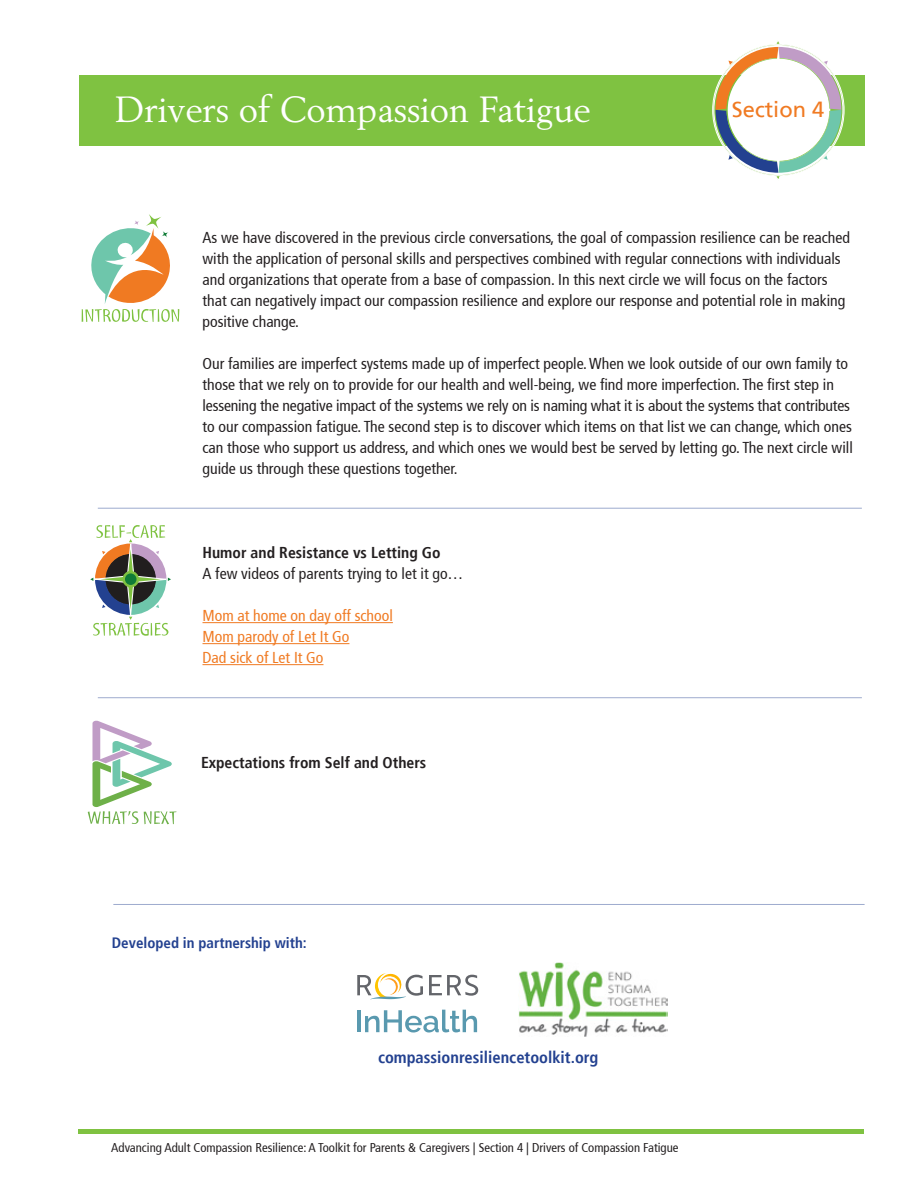
<style>
.page{position:relative;width:918px;height:1188px;background:#fff}
.page>*{position:absolute;margin:0;border:0;box-sizing:border-box;transform-origin:0 0}
.t1{font:36px "Berling";letter-spacing:-.005em;color:#fff}
.t2{font:21.9px "Frutiger";color:#f07a22}
.t3{font:700 condensed 16.5px "Frutiger";color:#234190}
.t4{font:condensed 15.75px/21px "Frutiger";color:#231f20}
.t5{font:700 condensed 15.75px "Frutiger";color:#231f20}
.t6{font:condensed 15.75px "Frutiger";color:#f07a22}
.t7{font:700 condensed 15px "Frutiger";color:#234190}
.t8{font:condensed 12.75px "Frutiger";color:#231f20}
</style>
<div class="page">
<hr style="left:79px;top:1130px;width:785px;height:4px;background:#7fc241">
<hr style="left:202px;top:622px;width:191px;height:1px;background:#f07a22">
<hr style="left:202px;top:643px;width:147px;height:1px;background:#f07a22">
<hr style="left:202px;top:664px;width:121px;height:1px;background:#f07a22">
<svg style="left:81px;top:214px;width:99px;height:108px"></svg>
<hr style="left:98px;top:508px;width:764px;height:1px;background:#234190">
<hr style="left:357px;top:1010px;width:4px;height:22px;background:#5999af">
<svg style="left:365px;top:1010px;width:112px;height:23px"></svg>
<svg style="left:357px;top:973px;width:66px;height:26px"></svg>
<svg style="left:429px;top:975px;width:49px;height:21px"></svg>
<hr style="left:113px;top:904px;width:752px;height:1px;background:#234190">
<img style="left:518px;top:962px;width:149px;height:75px">
<div style="left:79px;top:75px;width:786px;height:71px;background:#7fc241"></div>
<svg style="left:712px;top:41px;width:133px;height:138px"></svg>
<svg style="left:90px;top:525px;width:81px;height:111px"></svg>
<svg style="left:87px;top:720px;width:90px;height:105px"></svg>
<hr style="left:98px;top:697px;width:764px;height:1px;background:#234190">
<p class="t1" style="left:115px;top:88px;width:477px">Drivers of Compassion Fatigue</p>
<p class="t2" style="left:732px;top:99px;width:94px">Section 4</p>
<p class="t4" style="left:202px;top:229px;width:649px">As we have discovered in the previous circle conversations, the goal of compassion resilience can be reached with the application of personal skills and perspectives combined with regular connections with individuals and organizations that operate from a base of compassion. In this next circle we will focus on the factors that can negatively impact our compassion resilience and explore our response and potential role in making positive change.</p>
<p class="t4" style="left:202px;top:355px;width:652px">Our families are imperfect systems made up of imperfect people. When we look outside of our own family to those that we rely on to provide for our health and well-being, we find more imperfection. The first step in lessening the negative impact of the systems we rely on is naming what it is about the systems that contributes to our compassion fatigue. The second step is to discover which items on that list we can change, which ones can those who support us address, and which ones we would best be served by letting go. The next circle will guide us through these questions together.</p>
<p class="t5" style="left:202px;top:546px;width:240px">Humor and Resistance vs Letting Go</p>
<p class="t4" style="left:202px;top:565px;width:262px">A few videos of parents trying to let it go…</p>
<p class="t6" style="left:202px;top:609px;width:192px">Mom at home on day off school</p>
<p class="t6" style="left:202px;top:630px;width:148px">Mom parody of Let It Go</p>
<p class="t6" style="left:202px;top:651px;width:122px">Dad sick of Let It Go</p>
<p class="t5" style="left:201px;top:756px;width:227px">Expectations from Self and Others</p>
<p class="t7" style="left:112px;top:936px;width:196px">Developed in partnership with:</p>
<p class="t3" style="left:378px;top:1050px;width:222px">compassionresiliencetoolkit.org</p>
<p class="t8" style="left:111px;top:1142px;width:569px">Advancing Adult Compassion Resilience: A Toolkit for Parents &amp; Caregivers | Section 4 | Drivers of Compassion Fatigue</p>
</div>
